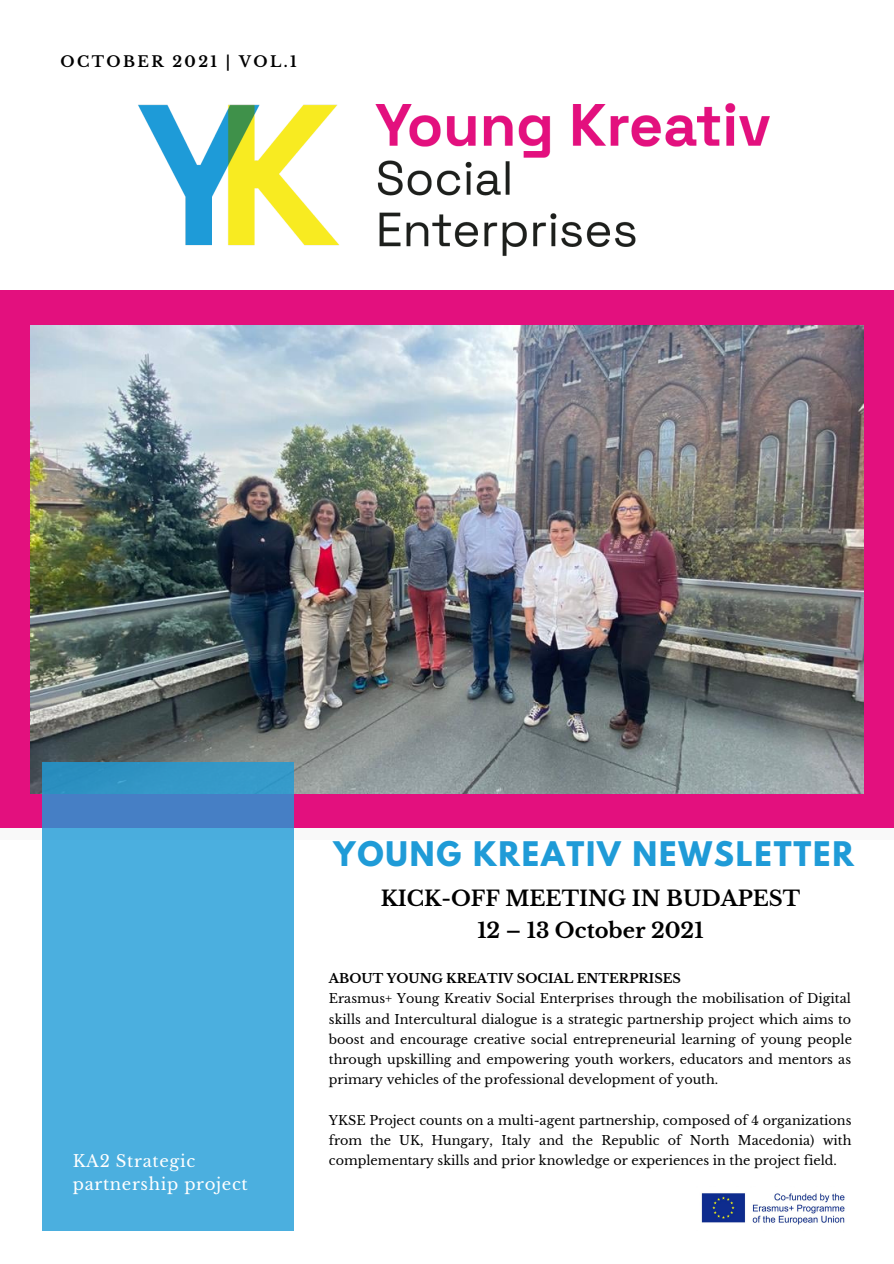
<style>
.page{position:relative;width:894px;height:1264px;background:#fff}
.page>*{position:absolute;margin:0;border:0;box-sizing:border-box;transform-origin:0 0}
.t1{font:700 30px "League Spartan";letter-spacing:.06em;color:#1f9bd7}
.t2{font:700 21px "Libre Baskerville";color:#000}
.t3{font:16.5px/22.5px "Libre Baskerville";letter-spacing:.04em;color:#fff}
.t4{font:700 15px "Libre Baskerville";letter-spacing:.16em;color:#000}
.t5{font:12.75px/20.2px "Libre Baskerville";color:#000;text-align:justify}
.t6{font:700 12.75px "Libre Baskerville";color:#000}
</style>
<div class="page">
<img style="left:701px;top:1193px;width:144px;height:32px">
<div style="left:0;top:290px;width:893px;height:537px;background:#e3107e"></div>
<img style="left:31px;top:325px;width:832px;height:468px">
<svg style="left:42px;top:762px;width:251px;height:468px;fill:#4bafdf"></svg>
<img style="left:138px;top:103px;width:632px;height:153px">
<p class="t4" style="left:60px;top:52px;width:238px">OCTOBER 2021 | VOL.1</p>
<p class="t3" style="left:73px;top:1150px;width:176px">KA2 Strategic partnership project</p>
<p class="t1" style="left:333px;top:839px;width:522px">YOUNG KREATIV NEWSLETTER</p>
<p class="t2" style="left:380px;top:885px;width:421px">KICK-OFF MEETING IN BUDAPEST</p>
<p class="t2" style="left:477px;top:918px;width:227px">12 – 13 October 2021</p>
<p class="t6" style="left:329px;top:970px;width:353px">ABOUT YOUNG KREATIV SOCIAL ENTERPRISES</p>
<p class="t5" style="left:329px;top:988px;width:524px">Erasmus+ Young Kreativ Social Enterprises through the mobilisation of Digital skills and Intercultural dialogue is a strategic partnership project which aims to boost and encourage creative social entrepreneurial learning of young people through upskilling and empowering youth workers, educators and mentors as primary vehicles of the professional development of youth.</p>
<p class="t5" style="left:329px;top:1110px;width:524px">YKSE Project counts on a multi-agent partnership, composed of 4 organizations from the UK, Hungary, Italy and the Republic of North Macedonia) with complementary skills and prior knowledge or experiences in the project field.</p>
</div>
